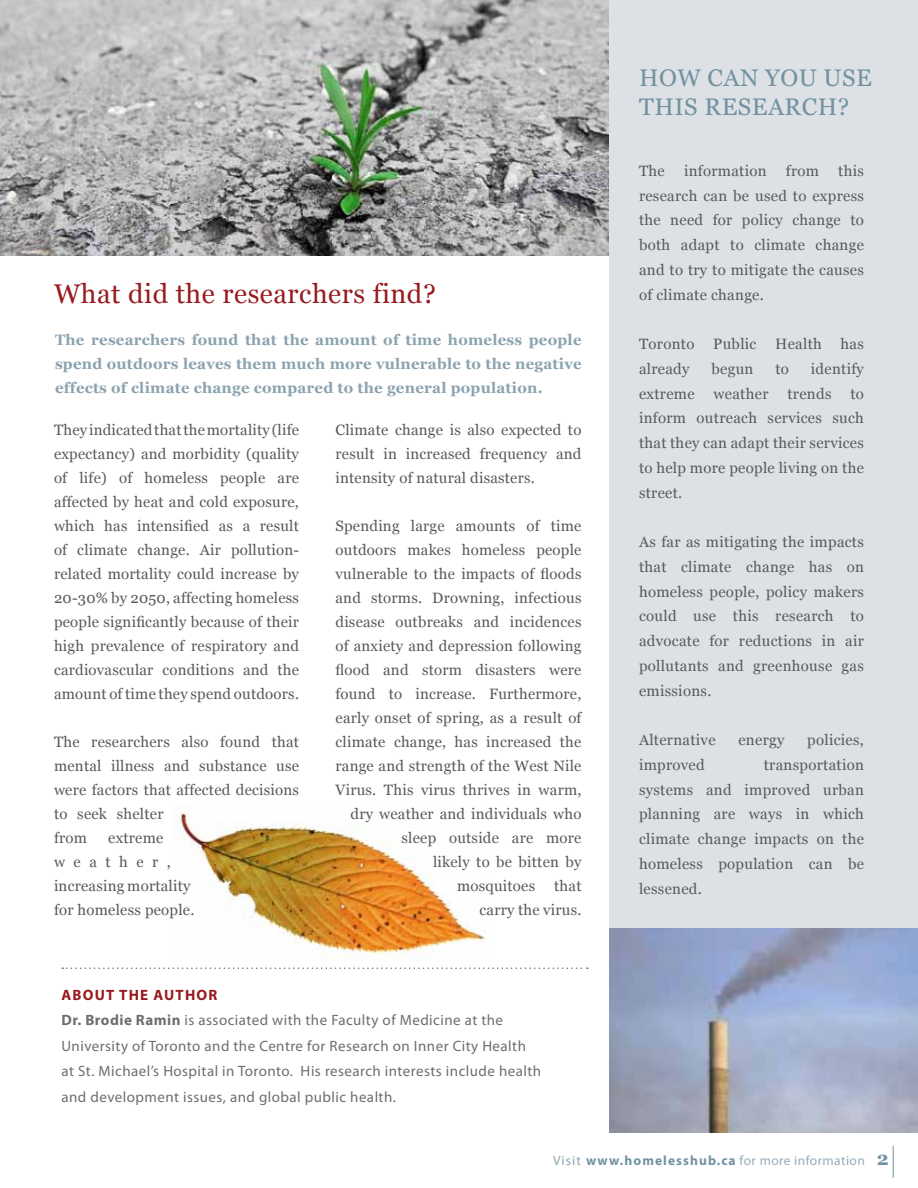
<style>
.page{position:relative;width:918px;height:1188px;background:#fff}
.page>*{position:absolute;margin:0;border:0;box-sizing:border-box;transform-origin:0 0}
.t1{font:27px "Georgia";letter-spacing:.02em;color:#981b1e}
.t2{font:24px/28.8px "Georgia";letter-spacing:.02em;color:#7292a2}
.t3{font:15px/24.8px "Georgia";letter-spacing:.015em;color:#58595b;text-align:justify}
.t4{font:15px/25.5px "Myriad Pro";letter-spacing:.03em;color:#6d6e71}
.t5{font:700 15px/24px "Georgia";letter-spacing:.015em;color:#8ba3b0;text-align:justify}
.t6{font:700 13.5px "Myriad Pro";letter-spacing:.08em;color:#7292a2}
.s1{font-weight:700;color:#981b1e}
.s2{font-weight:700}
.s3{font-weight:400;color:#8ba3b0}
.s4{font-weight:400;color:#98acb8}
.s5{font-family:"Georgia";font-size:19.05px}
</style>
<div class="page">
<img style="left:174px;top:811px;width:311px;height:149px">
<svg style="left:62px;top:968px;width:526px;height:1px"></svg>
<div style="left:609px;top:0;width:309px;height:929px;background:#dde1e5"></div>
<hr style="left:893px;top:1146px;width:1px;height:32px;background:#7292a2">
<img style="left:609px;top:929px;width:309px;height:203px">
<img style="left:0;top:0;width:609px;height:256px">
<h1 class="t1" style="left:54px;top:278px;width:383px">What did the researchers find?</h1>
<p class="t5" style="left:55px;top:327px;width:528px">The researchers found that the amount of time homeless people spend outdoors leaves them much more vulnerable to the negative effects of climate change compared to the general population.</p>
<p class="t3" style="left:54px;top:417px;width:247px;line-height:24px">They indicated that the mortality (life expectancy) and morbidity (quality of life) of homeless people are affected by heat and cold exposure, which has intensified as a result of climate change. Air pollution&shy;related mortality could increase by 20-30% by 2050, affecting homeless people significantly because of their high prevalence of respiratory and cardiovascular conditions and the amount of time they spend outdoors.</p>
<p class="t3" style="left:54px;top:729px;width:247px;line-height:24px;text-align:left">The researchers also found that mental illness and substance use were factors that affected decisions to seek shelter<br>from</p>
<p class="t3" style="left:54px;top:825px;width:142px;line-height:24px;text-align:left;text-indent:54px">extreme weather, increasing mortality for homeless people.</p>
<p class="t3" style="left:336px;top:417px;width:247px;line-height:24px">Climate change is also expected to result in increased frequency and intensity of natural disasters.</p>
<p class="t3" style="left:336px;top:513px;width:247px">Spending large amounts of time</p>
<p class="t3" style="left:336px;top:537px;width:247px">outdoors makes homeless people</p>
<p class="t3" style="left:336px;top:561px;width:247px">vulnerable to the impacts of floods</p>
<p class="t3" style="left:336px;top:585px;width:247px">and storms. Drowning, infectious</p>
<p class="t3" style="left:336px;top:609px;width:247px">disease outbreaks and incidences</p>
<p class="t3" style="left:336px;top:633px;width:247px">of anxiety and depression following</p>
<p class="t3" style="left:336px;top:657px;width:248px">flood and storm disasters were</p>
<p class="t3" style="left:336px;top:681px;width:247px">found to increase. Furthermore,</p>
<p class="t3" style="left:336px;top:705px;width:247px">early onset of spring, as a result of</p>
<p class="t3" style="left:336px;top:729px;width:247px">climate change, has increased the</p>
<p class="t3" style="left:336px;top:753px;width:247px">range and strength of the West Nile</p>
<p class="t3" style="left:336px;top:777px;width:248px">Virus. This virus thrives in warm,</p>
<p class="t3" style="left:351px;top:801px;width:232px">dry weather and individuals who</p>
<p class="t3" style="left:402px;top:825px;width:181px">sleep outside are more</p>
<p class="t3" style="left:433px;top:849px;width:150px">likely to be bitten by</p>
<p class="t3" style="left:457px;top:873px;width:80px">mosquitoes</p>
<p class="t3" style="left:480px;top:873px;width:103px;text-align:right">that<br>carry the virus.</p>
<p class="t4" style="left:62px;top:982px;width:481px"><span class="s1">ABOUT THE AUTHOR<br></span><span class="s2">Dr. Brodie Ramin</span> is associated with the Faculty of Medicine at the University of Toronto and the Centre for Research on Inner City Health at St. Michael’s Hospital in Toronto. His research interests include health and development issues, and global public health.</p>
<h2 class="t2" style="left:639px;top:64px;width:234px">how can you use this research?</h2>
<p class="t3" style="left:639px;top:158px;width:226px;text-indent:199px">this research can be used to express the need for policy change to both adapt to climate change and to try to mitigate the causes of climate change.</p>
<p class="t3" style="left:639px;top:331px;width:226px">Toronto Public Health has already</p>
<p class="t3" style="left:639px;top:158px;width:27px">The</p>
<p class="t3" style="left:684px;top:158px;width:84px">information</p>
<p class="t3" style="left:786px;top:158px;width:35px">from</p>
<p class="t3" style="left:712px;top:356px;width:43px">begun</p>
<p class="t3" style="left:775px;top:356px;width:15px">to</p>
<p class="t3" style="left:811px;top:356px;width:55px">identify</p>
<p class="t3" style="left:639px;top:381px;width:57px">extreme</p>
<p class="t3" style="left:714px;top:381px;width:56px">weather</p>
<p class="t3" style="left:787px;top:381px;width:46px">trends</p>
<p class="t3" style="left:639px;top:381px;width:226px;text-indent:211px">to inform outreach services such that they can adapt their services to help more people living on the street.</p>
<p class="t3" style="left:639px;top:529px;width:227px">As far as mitigating the impacts that climate change has on homeless people, policy makers could use this research to advocate for reductions in air pollutants and greenhouse gas emissions.</p>
<p class="t3" style="left:639px;top:727px;width:78px">Alternative</p>
<p class="t3" style="left:738px;top:727px;width:48px">energy</p>
<p class="t3" style="left:807px;top:727px;width:58px">policies,</p>
<p class="t3" style="left:639px;top:752px;width:67px">improved</p>
<p class="t3" style="left:639px;top:752px;width:227px;text-indent:125px">transportation systems and improved urban planning are ways in which climate change impacts on the homeless population can be lessened.</p>
<p class="t6" style="left:553px;top:1152px;width:337px"><span class="s3">Visit</span> www.homelesshub.ca <span class="s4">for more information</span> <span class="s5">2</span></p>
</div>
